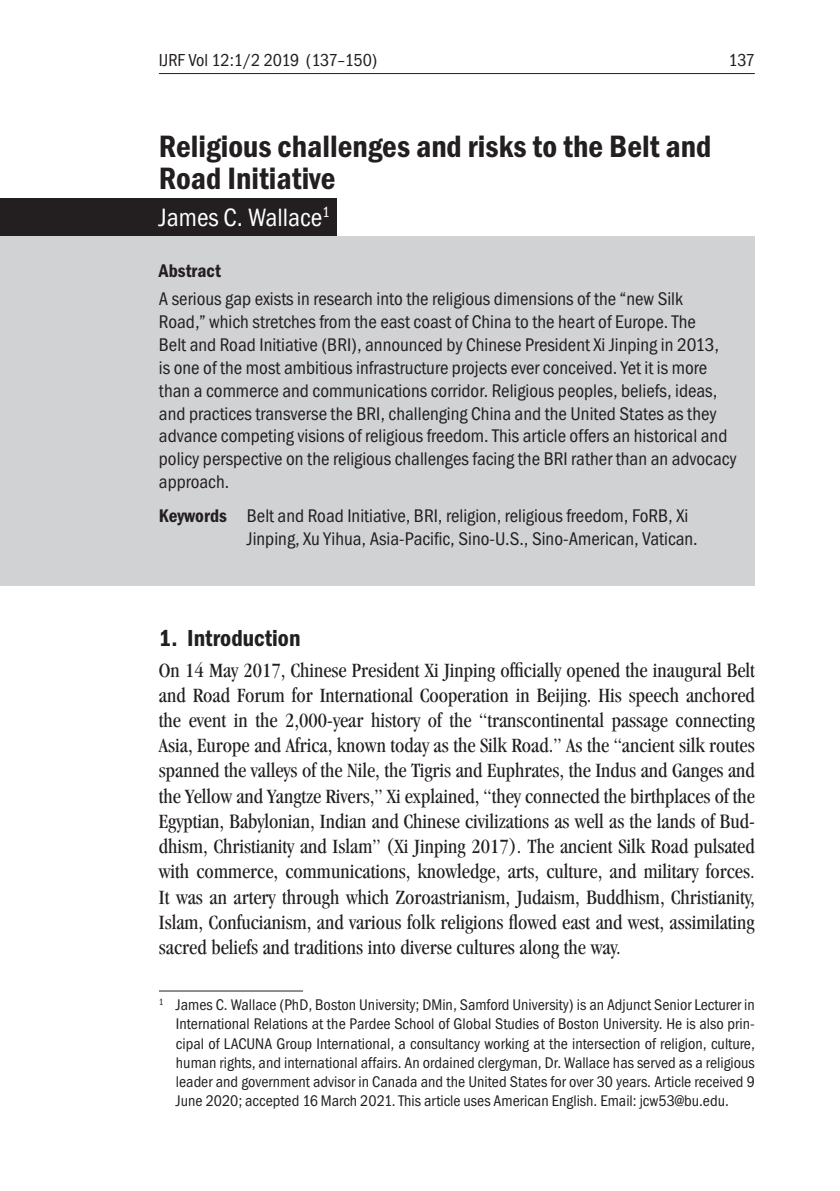
<style>
.page{position:relative;width:840px;height:1191px;background:#fff}
.page>*{position:absolute;margin:0;border:0;box-sizing:border-box;transform-origin:0 0}
.Main_Header{font:600 condensed 32px/32px "Franklin Gothic Itc T";color:#231f20}
.Author{font:condensed 26px "Franklin Gothic Itc T";color:#fff}
.t1{font:600 condensed 24px "Franklin Gothic Itc T";color:#231f20}
.Main_Text_1st{font:condensed 21px/25.2px "Garamond";color:#231f20;text-align:justify}
.Abstract{font:condensed 19px/22.8px "Franklin Gothic Itc T";color:#231f20}
.Abstract_Title{font:600 condensed 19px "Franklin Gothic Itc T";color:#231f20}
.t2{font:condensed 18px "Franklin Gothic Itc T";letter-spacing:-.02em;color:#231f20}
.Fußnote{font:condensed 16px/19.2px "Franklin Gothic Itc T";color:#231f20;text-align:justify}
.s1{font-weight:600}
</style>
<div class="page">
<hr style="left:159px;top:73px;width:595px;height:1px;background:#231f20">
<div style="left:0;top:236px;width:754px;height:350px;background:#d1d2d4"></div>
<div style="left:0;top:199px;width:336px;height:37px;background:#231f20"></div>
<hr style="left:159px;top:990px;width:144px;height:1px;background:#231f20">
<p class="t2" style="left:159px;top:50px;width:220px">IJRF Vol 12:1/2 2019 (137–150)</p>
<p class="t2" style="left:728px;top:50px;width:28px">137</p>
<p class="Main_Header" style="left:159px;top:130px;width:553px">Religious challenges and risks to the Belt and<br>Road Initiative</p>
<p class="Author" style="left:159px;top:203px;width:172px">James C. Wallace<sup>1</sup></p>
<p class="Abstract_Title" style="left:159px;top:260px;width:63px">Abstract</p>
<p class="Abstract" style="left:159px;top:287px;width:579px">A serious gap exists in research into the religious dimensions of the “new Silk<br>Road,” which stretches from the east coast of China to the heart of Europe. The<br>Belt and Road Initiative (BRI), announced by Chinese President Xi Jinping in 2013,<br>is one of the most ambitious infrastructure projects ever conceived. Yet it is more than a commerce and communications corridor. Religious peoples, beliefs, ideas, and practices transverse the BRI, challenging China and the United States as they advance competing visions of religious freedom. This article offers an historical and policy perspective on the religious challenges facing the BRI rather than an advocacy approach.</p>
<p class="Abstract" style="left:247px;top:504px;width:452px;text-indent:-88px"><span class="s1">Keywords</span> Belt and Road Initiative, BRI, religion, religious freedom, FoRB, Xi<br>Jinping, Xu Yihua, Asia-Pacific, Sino-U.S., Sino-American, Vatican.</p>
<p class="t1" style="left:159px;top:624px;width:143px">1. Introduction</p>
<p class="Main_Text_1st" style="left:159px;top:657px;width:597px">On 14 May 2017, Chinese President Xi Jinping officially opened the inaugural Belt and Road Forum for International Cooperation in Beijing. His speech anchored the event in the 2,000-year history of the “transcontinental passage connecting Asia, Europe and Africa, known today as the Silk Road.” As the “ancient silk routes spanned the valleys of the Nile, the Tigris and Euphrates, the Indus and Ganges and the Yellow and Yangtze Rivers,” Xi explained, “they connected the birthplaces of the Egyptian, Babylonian, Indian and Chinese civilizations as well as the lands of Bud&shy;dhism, Christianity and Islam” (Xi Jinping 2017). The ancient Silk Road pulsated with commerce, communications, knowledge, arts, culture, and military forces.<br>It was an artery through which Zoroastrianism, Judaism, Buddhism, Christianity, Islam, Confucianism, and various folk religions flowed east and west, assimilating sacred beliefs and traditions into diverse cultures along the way.</p>
<p class="Fußnote" style="left:176px;top:995px;width:580px;text-indent:-17px"><sup>1</sup> James C. Wallace (PhD, Boston University; DMin, Samford University) is an Adjunct Senior Lecturer in International Relations at the Pardee School of Global Studies of Boston University. He is also prin&shy;cipal of LACUNA Group International, a consultancy working at the intersection of religion, culture, human rights, and international affairs. An ordained clergyman, Dr. Wallace has served as a religious leader and government advisor in Canada and the United States for over 30 years. Article received 9<br>June 2020; accepted 16 March 2021. This article uses American English. Email: jcw53@bu.edu.</p>
</div>
